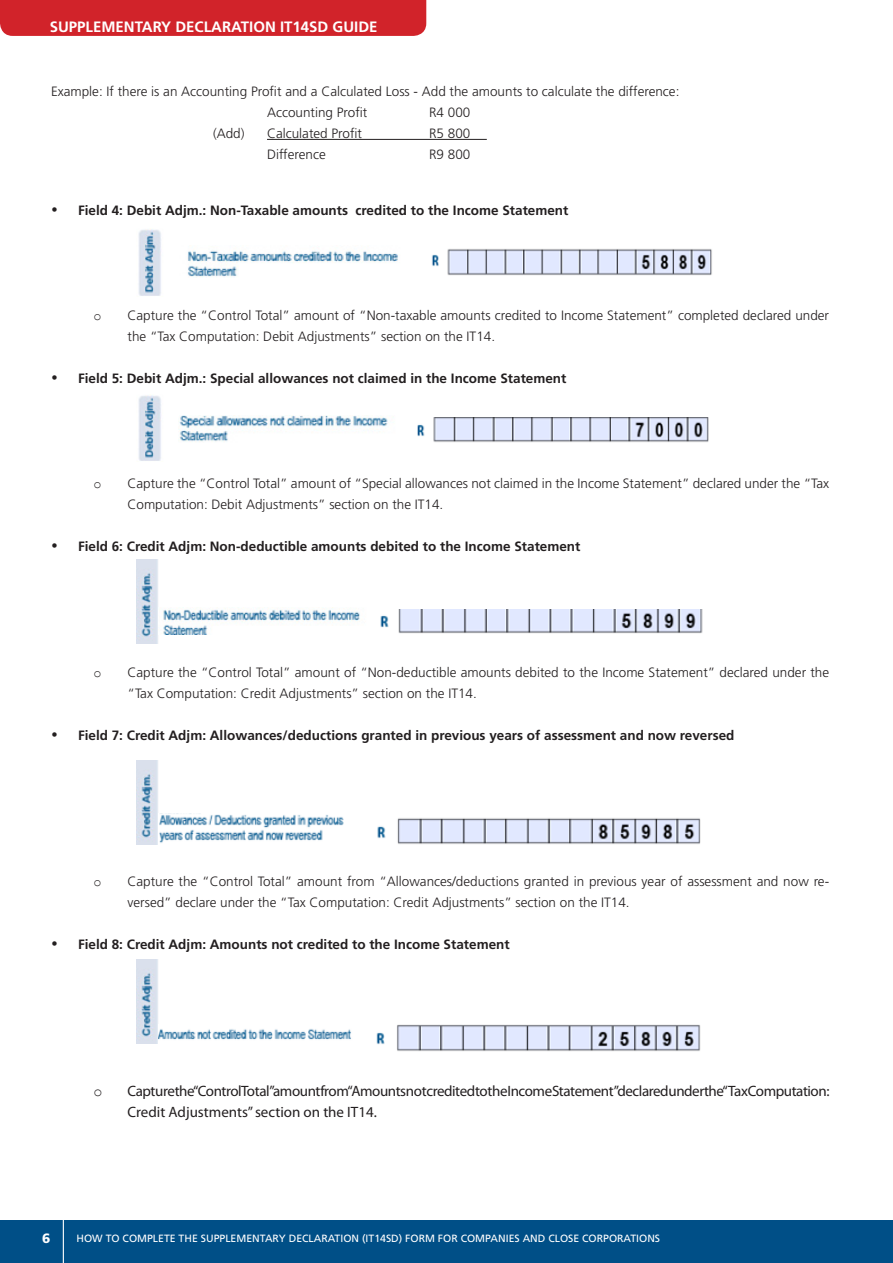
<style>
.page{position:relative;width:893px;height:1263px;background:#fff}
.page>*{position:absolute;margin:0;border:0;box-sizing:border-box;transform-origin:0 0}
.List_Paragraph{font:15px/21px "Myriad Pro";letter-spacing:-.03em;color:#231f20}
.t1{font:700 15px "Frutiger";color:#fff}
.List_Paragraph-2{font:15px "Courier New";color:#231f20}
.List_Paragraph-3{font:300 13.5px/21px "Frutiger";color:#231f20}
.Pa2_wrd_1{font:700 13.5px "Frutiger";color:#231f20}
.Pa2_wrd_1-2{font:300 13.5px "Frutiger";color:#231f20}
.List_Paragraph-4{font:13.5px "Courier New";color:#231f20}
.t2{font:900 13.5px "Frutiger";color:#fff}
.t3{font:10.5px "Frutiger";color:#fff}
</style>
<div class="page">
<div style="left:0;top:1220px;width:893px;height:43px;background:#004f87"></div>
<hr style="left:63px;top:1205px;width:1px;height:58px;background:#fff">
<div style="left:0;top:0;width:426px;height:36px;background:#d1232a"></div>
<hr style="left:267px;top:139px;width:220px;height:1px;background:#231f20">
<img style="left:138px;top:229px;width:23px;height:67px">
<img style="left:188px;top:249px;width:524px;height:29px">
<img style="left:138px;top:395px;width:23px;height:66px">
<img style="left:179px;top:415px;width:209px;height:27px">
<img style="left:417px;top:417px;width:292px;height:25px">
<img style="left:136px;top:559px;width:22px;height:85px">
<img style="left:163px;top:609px;width:197px;height:26px">
<img style="left:380px;top:610px;width:323px;height:24px">
<img style="left:136px;top:760px;width:22px;height:84px">
<img style="left:159px;top:813px;width:542px;height:31px">
<img style="left:136px;top:959px;width:23px;height:85px">
<img style="left:159px;top:1024px;width:542px;height:27px">
<p class="t1" style="left:50px;top:18px;width:329px">SUPPLEMENTARY DECLARATION IT14SD GUIDE</p>
<p class="Pa2_wrd_1-2" style="left:51px;top:84px;width:630px">Example: If there is an Accounting Profit and a Calculated Loss - Add the amounts to calculate the difference:</p>
<p class="Pa2_wrd_1-2" style="left:267px;top:105px;width:102px">Accounting Profit</p>
<p class="Pa2_wrd_1-2" style="left:429px;top:105px;width:43px">R4 000</p>
<p class="Pa2_wrd_1-2" style="left:213px;top:126px;width:33px">(Add)</p>
<p class="Pa2_wrd_1-2" style="left:267px;top:126px;width:97px">Calculated Profit</p>
<p class="Pa2_wrd_1-2" style="left:429px;top:126px;width:43px">R5 800</p>
<p class="Pa2_wrd_1-2" style="left:267px;top:147px;width:60px">Difference</p>
<p class="Pa2_wrd_1-2" style="left:429px;top:147px;width:43px">R9 800</p>
<p class="Pa2_wrd_1" style="left:51px;top:202px;width:519px">• Field 4: Debit Adjm.: Non-Taxable amounts credited to the Income Statement</p>
<p class="List_Paragraph-4" style="left:94px;top:307px;width:10px">o</p>
<p class="List_Paragraph-3" style="left:128px;top:304px;width:703px">Capture the “Control Total” amount of “Non-taxable amounts credited to Income Statement” completed declared under the “Tax Computation: Debit Adjustments” section on the IT14.</p>
<p class="Pa2_wrd_1" style="left:51px;top:370px;width:517px">• Field 5: Debit Adjm.: Special allowances not claimed in the Income Statement</p>
<p class="List_Paragraph-4" style="left:94px;top:475px;width:10px">o</p>
<p class="List_Paragraph-3" style="left:128px;top:472px;width:703px">Capture the “Control Total” amount of “Special allowances not claimed in the Income Statement” declared under the “Tax<br>Computation: Debit Adjustments” section on the IT14.</p>
<p class="Pa2_wrd_1" style="left:51px;top:538px;width:531px">• Field 6: Credit Adjm: Non-deductible amounts debited to the Income Statement</p>
<p class="List_Paragraph-4" style="left:94px;top:664px;width:10px">o</p>
<p class="List_Paragraph-3" style="left:128px;top:661px;width:703px">Capture the “Control Total” amount of “Non-deductible amounts debited to the Income Statement” declared under the “Tax Computation: Credit Adjustments” section on the IT14.</p>
<p class="Pa2_wrd_1" style="left:51px;top:727px;width:685px">• Field 7: Credit Adjm: Allowances/deductions granted in previous years of assessment and now reversed</p>
<p class="List_Paragraph-4" style="left:94px;top:874px;width:10px">o</p>
<p class="List_Paragraph-3" style="left:128px;top:871px;width:703px">Capture the “Control Total” amount from “Allowances/deductions granted in previous year of assessment and now re&shy;versed” declare under the “Tax Computation: Credit Adjustments” section on the IT14.</p>
<p class="Pa2_wrd_1" style="left:51px;top:937px;width:460px">• Field 8: Credit Adjm: Amounts not credited to the Income Statement</p>
<p class="List_Paragraph-2" style="left:94px;top:1082px;width:10px">o</p>
<p class="List_Paragraph" style="left:128px;top:1081px;width:703px">Capture the “Control Total” amount from “Amounts not credited to the Income Statement” declared under the “Tax Computation:<br>Credit Adjustments” section on the IT14.</p>
<p class="t2" style="left:42px;top:1230px;width:10px">6</p>
<p class="t3" style="left:77px;top:1232px;width:585px">HOW TO COMPLETE THE SUPPLEMENTARY DECLARATION (IT14SD) FORM FOR COMPANIES AND CLOSE CORPORATIONS</p>
</div>
